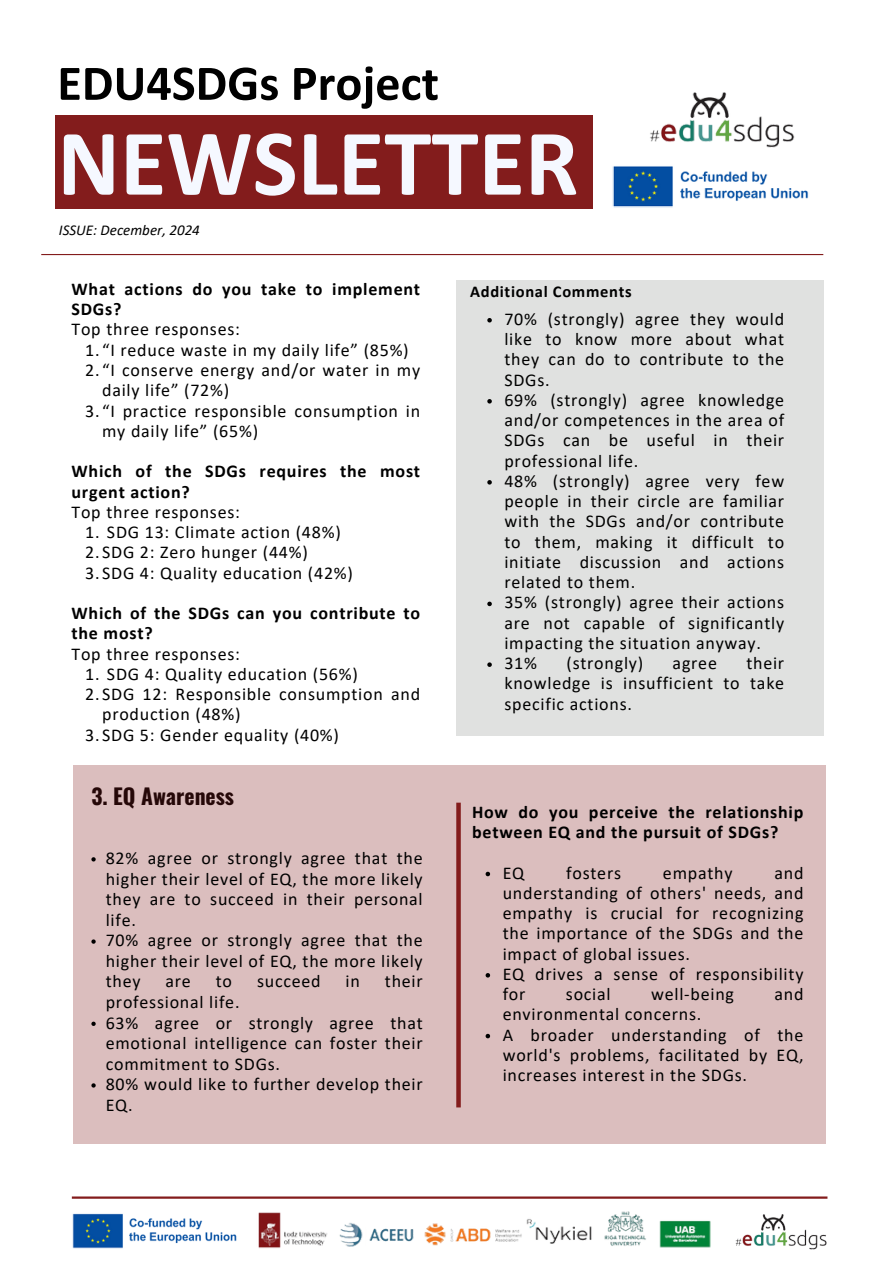
<style>
.page{position:relative;width:894px;height:1264px;background:#fff}
.page>*{position:absolute;margin:0;border:0;box-sizing:border-box;transform-origin:0 0}
.t1{font:700 95.1px "Calibri";color:#f5f8ff}
.t2{font:700 50.25px "Calibri";color:#000}
.t3{font:700 21.6px "Oswald";color:#000}
.t4{font:18px/20.2px "Calibri";letter-spacing:.04em;color:#000;text-align:justify}
.t5{font:700 18px/20.2px "Calibri";letter-spacing:.045em;color:#000}
.t6{font:700 16.5px "Calibri";letter-spacing:.045em;color:#000}
.t7{font:italic 15px "Calibri";color:#000}
.s1{font-weight:700}
.s2{font-weight:400}
</style>
<div class="page">
<div style="left:55px;top:115px;width:537px;height:94px;background:#831c1c"></div>
<hr style="left:41px;top:254px;width:782px;height:1px;background:#831c1c">
<hr style="left:72px;top:1196px;width:755px;height:2px;background:#831c1c">
<img style="left:258px;top:1211px;width:453px;height:37px">
<img style="left:650px;top:92px;width:145px;height:56px">
<img style="left:612px;top:166px;width:197px;height:42px">
<img style="left:72px;top:1213px;width:165px;height:36px">
<img style="left:735px;top:1214px;width:92px;height:35px">
<div style="left:456px;top:280px;width:367px;height:455px;background:#e0e1e0"></div>
<svg style="left:487px;top:318px;width:4px;height:4px"></svg>
<svg style="left:487px;top:399px;width:4px;height:4px"></svg>
<svg style="left:487px;top:480px;width:4px;height:4px"></svg>
<svg style="left:487px;top:601px;width:4px;height:5px"></svg>
<svg style="left:487px;top:662px;width:4px;height:5px"></svg>
<div style="left:73px;top:765px;width:752px;height:378px;background:#dbbebe"></div>
<svg style="left:91px;top:857px;width:5px;height:4px"></svg>
<svg style="left:91px;top:939px;width:5px;height:4px"></svg>
<svg style="left:91px;top:1021px;width:5px;height:4px"></svg>
<svg style="left:91px;top:1083px;width:5px;height:4px"></svg>
<svg style="left:485px;top:871px;width:5px;height:5px"></svg>
<svg style="left:485px;top:973px;width:5px;height:4px"></svg>
<svg style="left:485px;top:1033px;width:5px;height:5px"></svg>
<svg style="left:456px;top:802px;width:4px;height:305px"></svg>
<p class="t2" style="left:57px;top:62px;width:383px">EDU4SDGs Project</p>
<h2 class="t1" style="left:57px;top:123px;width:522px">NEWSLETTER</h2>
<p class="t7" style="left:59px;top:224px;width:142px">ISSUE: December, 2024</p>
<p class="t5" style="left:71px;top:280px;width:350px">What actions do you take to implement</p>
<p class="t6" style="left:470px;top:284px;width:163px">Additional Comments</p>
<p class="t4" style="left:71px;top:300px;width:170px"><span class="s1">SDGs?<br></span>Top three responses:</p>
<p class="t4" style="left:85px;top:341px;width:325px">1.“I reduce waste in my daily life” (85%)</p>
<h5 class="t4" style="left:102px;top:361px;width:319px;text-indent:-17px">2.“I conserve energy and/or water in my daily life” (72%)</h5>
<p class="t4" style="left:102px;top:402px;width:319px;text-indent:-17px">3.“I practice responsible consumption in my daily life” (65%)</p>
<p class="t5" style="left:71px;top:462px;width:350px">Which of the SDGs requires the most urgent action?<br><span class="s2">Top three responses:</span></p>
<p class="t4" style="left:85px;top:523px;width:257px">1. SDG 13: Climate action (48%)</p>
<h5 class="t4" style="left:85px;top:543px;width:224px">2.SDG 2: Zero hunger (44%)</h5>
<p class="t4" style="left:85px;top:564px;width:269px">3.SDG 4: Quality education (42%)</p>
<p class="t5" style="left:71px;top:604px;width:350px">Which of the SDGs can you contribute to the most?<br><span class="s2">Top three responses:</span></p>
<p class="t4" style="left:85px;top:665px;width:274px">1. SDG 4: Quality education (56%)</p>
<p class="t4" style="left:102px;top:685px;width:319px;text-indent:-17px">2.SDG 12: Responsible consumption and production (48%)</p>
<h4 class="t4" style="left:85px;top:726px;width:255px">3.SDG 5: Gender equality (40%)</h4>
<h1 class="t4" style="left:504px;top:310px;width:281px">70% (strongly) agree they would like to know more about what they can do to contribute to the SDGs.</h1>
<p class="t4" style="left:504px;top:391px;width:281px">69% (strongly) agree knowledge and/or competences in the area of SDGs can be useful in their professional life.</p>
<p class="t4" style="left:504px;top:472px;width:281px">48% (strongly) agree very few people in their circle are familiar with the SDGs and/or contribute to them, making it difficult to initiate discussion and actions related to them.</p>
<p class="t4" style="left:504px;top:593px;width:281px">35% (strongly) agree their actions are not capable of significantly impacting the situation anyway.</p>
<h5 class="t4" style="left:504px;top:654px;width:34px">31%</h5>
<h5 class="t4" style="left:566px;top:654px;width:78px">(strongly)</h5>
<h5 class="t4" style="left:672px;top:654px;width:46px">agree</h5>
<h5 class="t4" style="left:504px;top:654px;width:281px;text-indent:242px">their knowledge is insufficient to take specific actions.</h5>
<p class="t3" style="left:91px;top:779px;width:144px">3. EQ Awareness</p>
<p class="t4" style="left:106px;top:849px;width:318px">82% agree or strongly agree that the higher their level of EQ, the more likely they are to succeed in their personal life.</p>
<p class="t4" style="left:106px;top:931px;width:318px">70% agree or strongly agree that the higher their level of EQ, the more likely they</p>
<p class="t4" style="left:165px;top:972px;width:27px">are</p>
<p class="t4" style="left:216px;top:972px;width:18px">to</p>
<p class="t4" style="left:257px;top:972px;width:65px">succeed</p>
<p class="t4" style="left:345px;top:972px;width:16px">in</p>
<p class="t4" style="left:385px;top:972px;width:39px">their</p>
<p class="t4" style="left:106px;top:993px;width:135px">professional life.</p>
<p class="t4" style="left:106px;top:1013px;width:318px">63% agree or strongly agree that emotional intelligence can foster their commitment to SDGs.</p>
<p class="t4" style="left:106px;top:1075px;width:318px">80% would like to further develop their<br>EQ.</p>
<p class="t5" style="left:472px;top:803px;width:333px">How do you perceive the relationship between EQ and the pursuit of SDGs?</p>
<h3 class="t4" style="left:502px;top:863px;width:23px">EQ</h3>
<h3 class="t4" style="left:566px;top:863px;width:56px">fosters</h3>
<h3 class="t4" style="left:662px;top:863px;width:71px">empathy</h3>
<h3 class="t4" style="left:502px;top:863px;width:302px;text-indent:271px">and understanding of others' needs, and empathy is crucial for recognizing the importance of the SDGs and the impact of global issues.</h3>
<p class="t4" style="left:502px;top:965px;width:302px">EQ drives a sense of responsibility for</p>
<p class="t4" style="left:565px;top:985px;width:46px">social</p>
<p class="t4" style="left:651px;top:985px;width:84px">well-being</p>
<p class="t4" style="left:774px;top:985px;width:31px">and</p>
<p class="t4" style="left:502px;top:1005px;width:200px">environmental concerns.</p>
<p class="t4" style="left:502px;top:1025px;width:302px">A broader understanding of the world's problems, facilitated by EQ, increases interest in the SDGs.</p>
</div>
